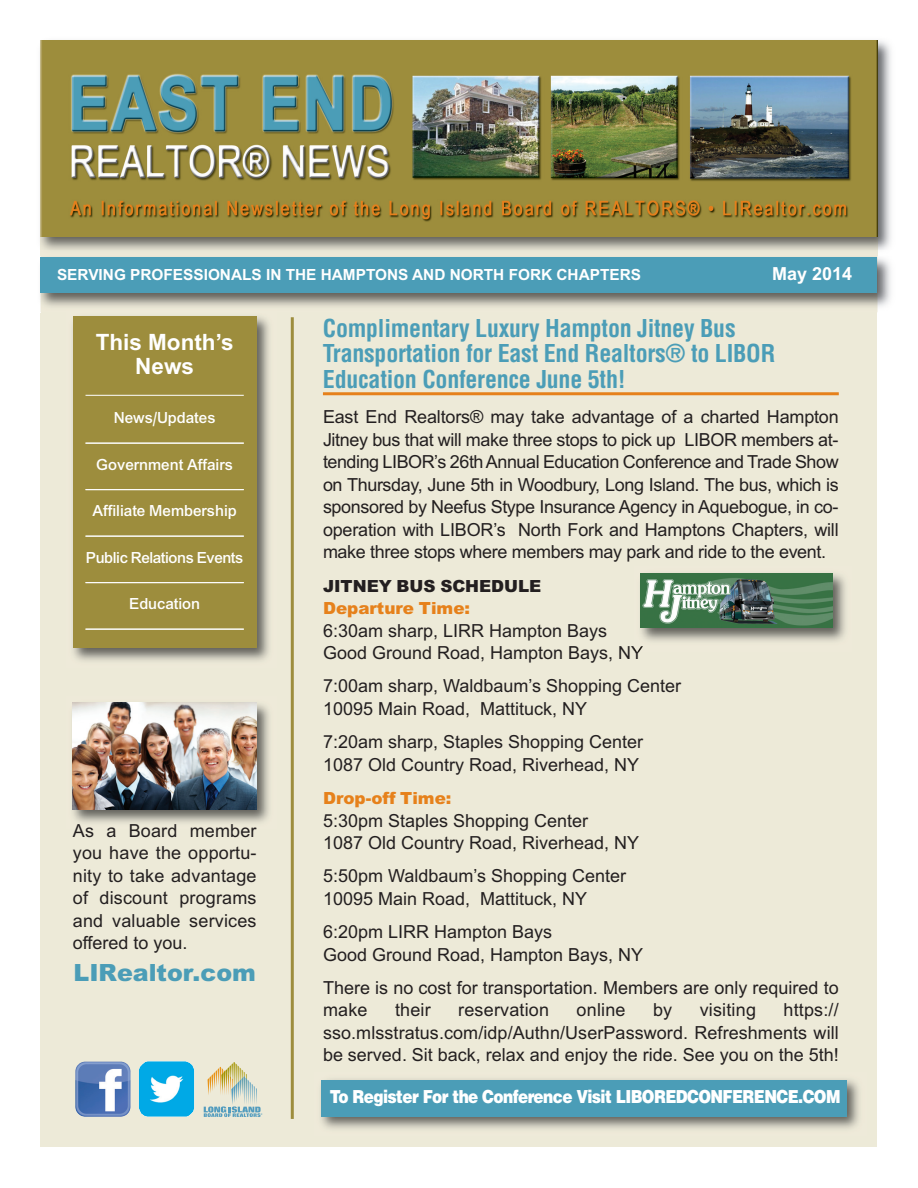
<style>
.page{position:relative;width:918px;height:1188px;background:#fff}
.page>*{position:absolute;margin:0;border:0;box-sizing:border-box;transform-origin:0 0}
.t1{font:900 25.5px "Arial";color:#4b9db7}
.t2{font:700 condensed 24px/25.5px "Helvetica";letter-spacing:-.01em;color:#4b9db7}
.t3{font:700 22.5px/24px "Arial";color:#fff;text-align:center}
.t4{font:18px/22.5px "Arial";color:#231f20}
.t5{font:900 18px "Helvetica";letter-spacing:-.04em;color:#fff;scale:.85 1}
.t6{font:900 18px "Arial";color:#e6811b}
.t7{font:900 18px "Arial";color:#231f20}
.t8{font:700 18px "Arial";color:#fff}
.t9{font:16.5px "Arial Mdm";color:#fff}
.t10{font:16.5px "Arial Mdm";letter-spacing:-.025em;color:#fff}
.t11{font:700 15.3px "Arial";color:#fff}
</style>
<div class="page">
<div style="left:40px;top:40px;width:838px;height:1108px;background:#edead8"></div>
<img style="left:878px;top:258px;width:13px;height:49px">
<img style="left:40px;top:256px;width:838px;height:56px">
<div style="left:40px;top:258px;width:838px;height:35px;background:#4b9db7"></div>
<img style="left:878px;top:40px;width:13px;height:210px">
<img style="left:40px;top:40px;width:838px;height:210px">
<img style="left:877px;top:40px;width:1px;height:196px">
<hr style="left:291px;top:317px;width:3px;height:802px;background:#9d8d3d">
<hr style="left:323px;top:392px;width:516px;height:3px;background:#e6811b">
<img style="left:66px;top:309px;width:210px;height:352px">
<div style="left:73px;top:316px;width:184px;height:332px;background:#9d8d3d"></div>
<hr style="left:86px;top:395px;width:158px;height:1px;background:#fff">
<hr style="left:86px;top:443px;width:158px;height:1px;background:#fff">
<hr style="left:86px;top:489px;width:158px;height:1px;background:#fff">
<hr style="left:86px;top:536px;width:158px;height:1px;background:#fff">
<hr style="left:86px;top:582px;width:158px;height:1px;background:#fff">
<hr style="left:86px;top:629px;width:158px;height:1px;background:#fff">
<img style="left:75px;top:1062px;width:56px;height:55px">
<svg style="left:204px;top:1062px;width:58px;height:55px"></svg>
<img style="left:139px;top:1061px;width:55px;height:56px">
<img style="left:72px;top:702px;width:197px;height:121px">
<img style="left:73px;top:703px;width:184px;height:106px">
<img style="left:321px;top:1079px;width:538px;height:50px">
<div style="left:322px;top:1080px;width:525px;height:36px;background:#4b9db7"></div>
<img style="left:634px;top:573px;width:212px;height:79px">
<img style="left:641px;top:573px;width:191px;height:55px">
<p class="t11" style="left:57px;top:269px;width:586px">SERVING PROFESSIONALS IN THE HAMPTONS AND NORTH FORK CHAPTERS</p>
<p class="t8" style="left:772px;top:267px;width:82px">May 2014</p>
<h2 class="t2" style="left:323px;top:317px;width:454px">Complimentary Luxury Hampton Jitney Bus<br>Transportation for East End Realtors® to LIBOR<br>Education Conference June 5th!</h2>
<p class="t4" style="left:323px;top:408px;width:517px;text-align:justify">East End Realtors® may take advantage of a charted Hampton Jitney bus that will make three stops to pick up LIBOR members at&shy;tending LIBOR’s 26th Annual Education Conference and Trade Show on Thursday, June 5th in Woodbury, Long Island. The bus, which is sponsored by Neefus Stype Insurance Agency in Aquebogue, in co&shy;operation with LIBOR’s North Fork and Hamptons Chapters, will make three stops where members may park and ride to the event.</p>
<p class="t7" style="left:323px;top:580px;width:220px">JITNEY BUS SCHEDULE</p>
<p class="t6" style="left:323px;top:602px;width:149px">Departure Time:</p>
<p class="t4" style="left:323px;top:621px;width:322px">6:30am sharp, LIRR Hampton Bays<br>Good Ground Road, Hampton Bays, NY</p>
<p class="t4" style="left:323px;top:677px;width:360px">7:00am sharp, Waldbaum’s Shopping Center<br>10095 Main Road, Mattituck, NY</p>
<p class="t4" style="left:323px;top:732px;width:322px">7:20am sharp, Staples Shopping Center<br>1087 Old Country Road, Riverhead, NY</p>
<p class="t6" style="left:323px;top:792px;width:130px">Drop-off Time:</p>
<p class="t4" style="left:323px;top:811px;width:318px">5:30pm Staples Shopping Center<br>1087 Old Country Road, Riverhead, NY</p>
<p class="t4" style="left:323px;top:867px;width:305px">5:50pm Waldbaum’s Shopping Center<br>10095 Main Road, Mattituck, NY</p>
<p class="t4" style="left:323px;top:922px;width:322px">6:20pm LIRR Hampton Bays<br>Good Ground Road, Hampton Bays, NY</p>
<p class="t4" style="left:323px;top:978px;width:517px">There is no cost for transportation. Members are only required to make</p>
<p class="t3" style="left:96px;top:332px;width:139px">This Month’s<br>News</p>
<p class="t9" style="left:114px;top:412px;width:103px">News/Updates</p>
<p class="t9" style="left:96px;top:459px;width:138px">Government Affairs</p>
<p class="t9" style="left:92px;top:505px;width:146px">Affiliate Membership</p>
<p class="t10" style="left:86px;top:552px;width:159px">Public Relations Events</p>
<p class="t9" style="left:129px;top:598px;width:73px">Education</p>
<p class="t4" style="left:73px;top:821px;width:185px;text-align:justify">As a Board member you have the opportu&shy;nity to take advantage of discount programs and valuable services offered to you.</p>
<h1 class="t1" style="left:74px;top:965px;width:184px">LIRealtor.com</h1>
<p class="t4" style="left:323px;top:1001px;width:517px;text-align:justify;text-indent:461px">https:// sso.mlsstratus.com/idp/Authn/UserPassword. Refreshments will be served. Sit back, relax and enjoy the ride. See you on the 5th!</p>
<p class="t4" style="left:395px;top:1001px;width:37px">their</p>
<p class="t4" style="left:458px;top:1001px;width:92px">reservation</p>
<p class="t4" style="left:577px;top:1001px;width:50px">online</p>
<p class="t4" style="left:653px;top:1001px;width:21px">by</p>
<p class="t4" style="left:700px;top:1001px;width:58px">visiting</p>
<p class="t5" style="left:330px;top:1090px;width:602px">To Register For the Conference Visit LIBOREDCONFERENCE.COM</p>
</div>
